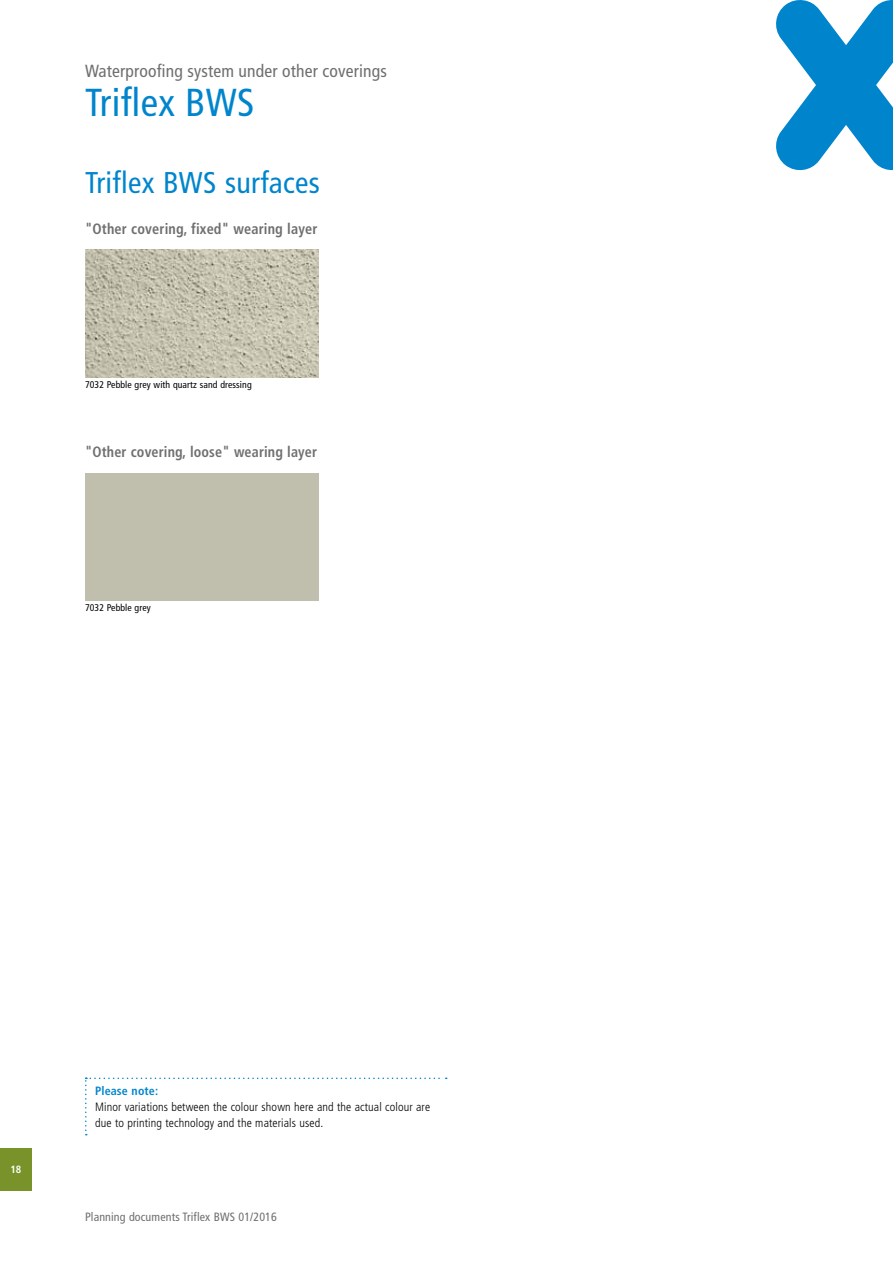
<style>
.page{position:relative;width:893px;height:1263px;background:#fff}
.page>*{position:absolute;margin:0;border:0;box-sizing:border-box;transform-origin:0 0}
.t1{font:condensed 39px "Frutiger LT Pro";letter-spacing:.01em;color:#0085cd}
.t2{font:condensed 30px "Frutiger LT Pro";letter-spacing:.01em;color:#0085cd}
.t3{font:condensed 17.55px "Frutiger LT Pro";letter-spacing:.01em;color:#6f6f6e}
.t4{font:700 condensed 15px "Frutiger LT Pro";letter-spacing:.01em;color:#6f6f6e;scale:.95 1}
.t5{font:700 condensed 15px "Frutiger LT Pro";letter-spacing:.01em;color:#6f6f6e;scale:.94 1}
.t6{font:300 condensed 12px/15.9px "Frutiger LT Pro";letter-spacing:.01em;color:#000}
.t7{font:condensed 12px "Frutiger LT Pro";letter-spacing:.01em;color:#6f6f6e}
.t8{font:700 condensed 12px "Frutiger LT Pro";letter-spacing:.01em;color:#0085cd}
.t9{font:700 condensed 10.5px "Frutiger LT Pro";color:#fff}
.t10{font:condensed 9.75px "Frutiger LT Pro";letter-spacing:.01em;color:#000}
</style>
<div class="page">
<div style="left:0;top:1148px;width:32px;height:43px;background:#799229"></div>
<svg style="left:776px;top:0;width:117px;height:170px"></svg>
<img style="left:85px;top:250px;width:234px;height:127px">
<svg style="left:85px;top:1077px;width:362px;height:58px"></svg>
<h3 class="t3" style="left:85px;top:61px;width:304px">Waterproofing system under other coverings</h3>
<h1 class="t1" style="left:85px;top:80px;width:171px">Triflex BWS</h1>
<h2 class="t2" style="left:85px;top:165px;width:236px">Triflex BWS surfaces</h2>
<p class="t4" style="left:85px;top:220px;width:246px">"Other covering, fixed" wearing layer</p>
<p class="t10" style="left:85px;top:379px;width:168px">7032 Pebble grey with quartz sand dressing</p>
<p class="t5" style="left:85px;top:443px;width:248px">"Other covering, loose" wearing layer</p>
<p class="t10" style="left:85px;top:602px;width:67px">7032 Pebble grey</p>
<p class="t9" style="left:10px;top:1163px;width:13px">18</p>
<p class="t8" style="left:95px;top:1084px;width:65px">Please note:</p>
<p class="t6" style="left:95px;top:1099px;width:337px">Minor variations between the colour shown here and the actual colour are due to printing technology and the materials used.</p>
<p class="t7" style="left:85px;top:1210px;width:193px">Planning documents Triflex BWS 01/2016</p>
</div>
